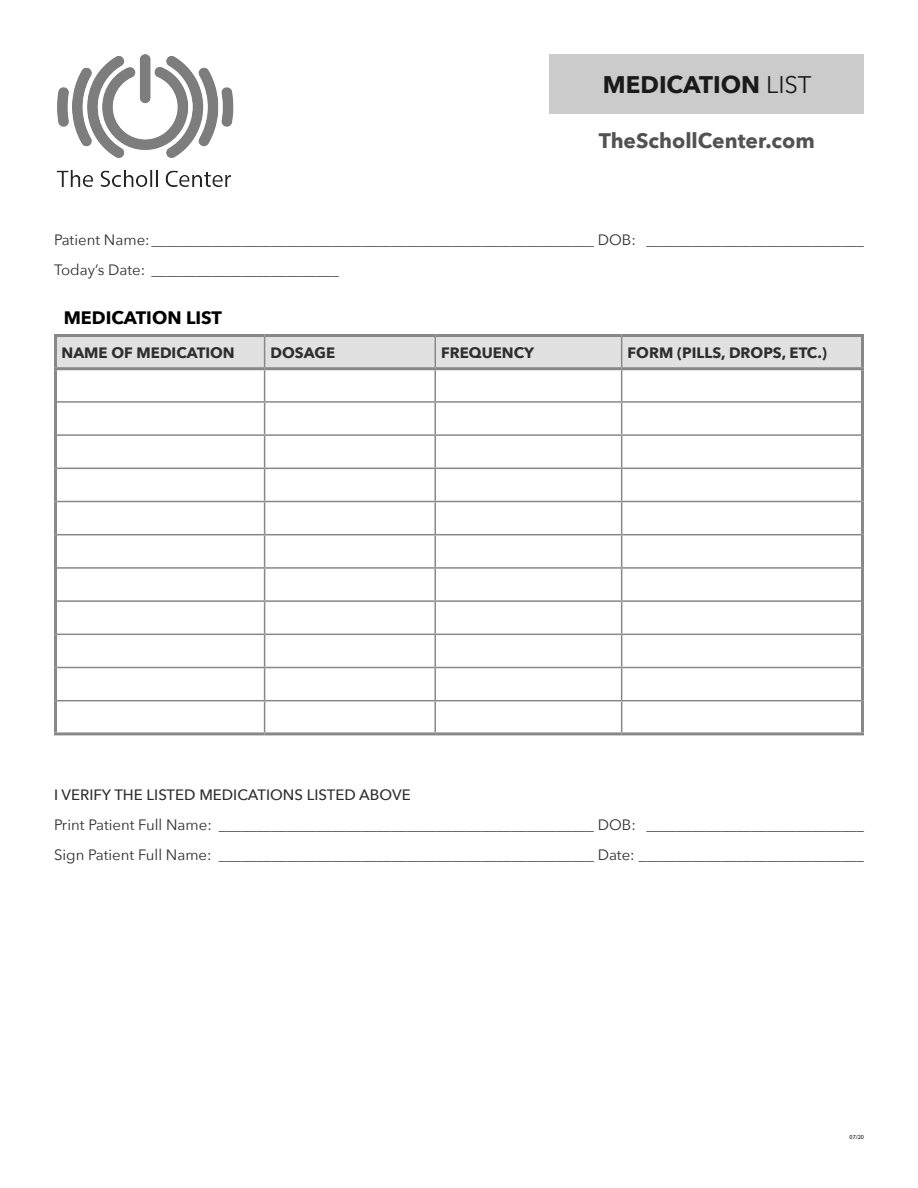
<style>
.page{position:relative;width:918px;height:1188px;background:#fff}
.page>*{position:absolute;margin:0;border:0;box-sizing:border-box;transform-origin:0 0}
.t1{font:700 24px "Avenir Next LT Pro";color:#1a1a1a}
.t2{font:700 21px "Avenir Next LT Pro";color:#525252}
.t3{font:700 18px "Avenir Next LT Pro";color:#000}
.t4{font:15px "Avenir Next LT Pro";color:#2e2e2e}
.t5{font:700 15px "Avenir Next LT Pro";color:#2e2e2e}
.t6{font:500 15px "Avenir Next LT Pro";color:#2e2e2e}
.t7{font:6px "Myriad Pro";color:#000}
.s1{font-weight:400}
</style>
<div class="page">
<div style="left:550px;top:54px;width:314px;height:60px;background:#cbcbcb"></div>
<div style="left:57px;top:337px;width:804px;height:30px;background:#e1e1e1"></div>
<hr style="left:264px;top:337px;width:1px;height:30px;background:#888">
<hr style="left:434px;top:337px;width:2px;height:30px;background:#888">
<hr style="left:621px;top:337px;width:1px;height:30px;background:#888">
<hr style="left:54px;top:334px;width:211px;height:3px;background:#888">
<hr style="left:54px;top:337px;width:3px;height:30px;background:#888">
<hr style="left:265px;top:334px;width:170px;height:3px;background:#888">
<hr style="left:435px;top:334px;width:187px;height:3px;background:#888">
<hr style="left:622px;top:334px;width:242px;height:3px;background:#888">
<hr style="left:861px;top:337px;width:3px;height:30px;background:#888">
<hr style="left:54px;top:367px;width:211px;height:3px;background:#888">
<hr style="left:54px;top:370px;width:3px;height:32px;background:#888">
<hr style="left:265px;top:367px;width:170px;height:3px;background:#888">
<hr style="left:435px;top:367px;width:187px;height:3px;background:#888">
<hr style="left:622px;top:367px;width:242px;height:3px;background:#888">
<hr style="left:861px;top:370px;width:3px;height:32px;background:#888">
<hr style="left:54px;top:402px;width:3px;height:33px;background:#888">
<hr style="left:861px;top:402px;width:3px;height:33px;background:#888">
<hr style="left:54px;top:435px;width:3px;height:33px;background:#888">
<hr style="left:861px;top:435px;width:3px;height:33px;background:#888">
<hr style="left:54px;top:468px;width:3px;height:34px;background:#888">
<hr style="left:861px;top:468px;width:3px;height:34px;background:#888">
<hr style="left:54px;top:502px;width:3px;height:33px;background:#888">
<hr style="left:861px;top:502px;width:3px;height:33px;background:#888">
<hr style="left:54px;top:535px;width:3px;height:33px;background:#888">
<hr style="left:861px;top:535px;width:3px;height:33px;background:#888">
<hr style="left:54px;top:568px;width:3px;height:33px;background:#888">
<hr style="left:861px;top:568px;width:3px;height:33px;background:#888">
<hr style="left:54px;top:601px;width:3px;height:33px;background:#888">
<hr style="left:861px;top:601px;width:3px;height:33px;background:#888">
<hr style="left:54px;top:634px;width:3px;height:34px;background:#888">
<hr style="left:861px;top:634px;width:3px;height:34px;background:#888">
<hr style="left:54px;top:668px;width:3px;height:33px;background:#888">
<hr style="left:861px;top:668px;width:3px;height:33px;background:#888">
<hr style="left:54px;top:701px;width:3px;height:31px;background:#888">
<hr style="left:861px;top:701px;width:3px;height:31px;background:#888">
<hr style="left:54px;top:732px;width:211px;height:3px;background:#888">
<hr style="left:265px;top:732px;width:170px;height:3px;background:#888">
<hr style="left:435px;top:732px;width:187px;height:3px;background:#888">
<hr style="left:622px;top:732px;width:242px;height:3px;background:#888">
<hr style="left:264px;top:370px;width:1px;height:31px;background:#888">
<hr style="left:434px;top:370px;width:2px;height:31px;background:#888">
<hr style="left:621px;top:370px;width:1px;height:31px;background:#888">
<hr style="left:57px;top:401px;width:208px;height:2px;background:#888">
<hr style="left:265px;top:401px;width:170px;height:2px;background:#888">
<hr style="left:264px;top:403px;width:1px;height:31px;background:#888">
<hr style="left:435px;top:401px;width:187px;height:2px;background:#888">
<hr style="left:434px;top:403px;width:2px;height:31px;background:#888">
<hr style="left:622px;top:401px;width:239px;height:2px;background:#888">
<hr style="left:621px;top:403px;width:1px;height:31px;background:#888">
<hr style="left:57px;top:434px;width:208px;height:2px;background:#888">
<hr style="left:265px;top:434px;width:170px;height:2px;background:#888">
<hr style="left:264px;top:436px;width:1px;height:32px;background:#888">
<hr style="left:435px;top:434px;width:187px;height:2px;background:#888">
<hr style="left:434px;top:436px;width:2px;height:32px;background:#888">
<hr style="left:622px;top:434px;width:239px;height:2px;background:#888">
<hr style="left:621px;top:436px;width:1px;height:32px;background:#888">
<hr style="left:57px;top:468px;width:208px;height:1px;background:#888">
<hr style="left:265px;top:468px;width:170px;height:1px;background:#888">
<hr style="left:264px;top:469px;width:1px;height:32px;background:#888">
<hr style="left:435px;top:468px;width:187px;height:1px;background:#888">
<hr style="left:434px;top:469px;width:2px;height:32px;background:#888">
<hr style="left:622px;top:468px;width:239px;height:1px;background:#888">
<hr style="left:621px;top:469px;width:1px;height:32px;background:#888">
<hr style="left:264px;top:502px;width:1px;height:32px;background:#888">
<hr style="left:434px;top:502px;width:2px;height:32px;background:#888">
<hr style="left:621px;top:502px;width:1px;height:32px;background:#888">
<hr style="left:264px;top:535px;width:1px;height:32px;background:#888">
<hr style="left:434px;top:535px;width:2px;height:32px;background:#888">
<hr style="left:621px;top:535px;width:1px;height:32px;background:#888">
<hr style="left:264px;top:569px;width:1px;height:31px;background:#888">
<hr style="left:434px;top:569px;width:2px;height:31px;background:#888">
<hr style="left:621px;top:569px;width:1px;height:31px;background:#888">
<hr style="left:264px;top:602px;width:1px;height:32px;background:#888">
<hr style="left:434px;top:602px;width:2px;height:32px;background:#888">
<hr style="left:621px;top:602px;width:1px;height:32px;background:#888">
<hr style="left:264px;top:635px;width:1px;height:32px;background:#888">
<hr style="left:434px;top:635px;width:2px;height:32px;background:#888">
<hr style="left:621px;top:635px;width:1px;height:32px;background:#888">
<hr style="left:264px;top:668px;width:1px;height:32px;background:#888">
<hr style="left:434px;top:668px;width:2px;height:32px;background:#888">
<hr style="left:621px;top:668px;width:1px;height:32px;background:#888">
<hr style="left:264px;top:701px;width:1px;height:31px;background:#888">
<hr style="left:434px;top:701px;width:2px;height:31px;background:#888">
<hr style="left:621px;top:701px;width:1px;height:31px;background:#888">
<hr style="left:57px;top:501px;width:208px;height:1px;background:#888">
<hr style="left:265px;top:501px;width:170px;height:1px;background:#888">
<hr style="left:435px;top:501px;width:187px;height:1px;background:#888">
<hr style="left:622px;top:501px;width:239px;height:1px;background:#888">
<hr style="left:57px;top:534px;width:208px;height:1px;background:#888">
<hr style="left:265px;top:534px;width:170px;height:1px;background:#888">
<hr style="left:435px;top:534px;width:187px;height:1px;background:#888">
<hr style="left:622px;top:534px;width:239px;height:1px;background:#888">
<hr style="left:57px;top:567px;width:208px;height:2px;background:#888">
<hr style="left:265px;top:567px;width:170px;height:2px;background:#888">
<hr style="left:435px;top:567px;width:187px;height:2px;background:#888">
<hr style="left:622px;top:567px;width:239px;height:2px;background:#888">
<hr style="left:57px;top:600px;width:208px;height:2px;background:#888">
<hr style="left:265px;top:600px;width:170px;height:2px;background:#888">
<hr style="left:435px;top:600px;width:187px;height:2px;background:#888">
<hr style="left:622px;top:600px;width:239px;height:2px;background:#888">
<hr style="left:57px;top:634px;width:208px;height:1px;background:#888">
<hr style="left:265px;top:634px;width:170px;height:1px;background:#888">
<hr style="left:435px;top:634px;width:187px;height:1px;background:#888">
<hr style="left:622px;top:634px;width:239px;height:1px;background:#888">
<hr style="left:57px;top:667px;width:208px;height:1px;background:#888">
<hr style="left:265px;top:667px;width:170px;height:1px;background:#888">
<hr style="left:435px;top:667px;width:187px;height:1px;background:#888">
<hr style="left:622px;top:667px;width:239px;height:1px;background:#888">
<hr style="left:57px;top:700px;width:208px;height:1px;background:#888">
<hr style="left:265px;top:700px;width:170px;height:1px;background:#888">
<hr style="left:435px;top:700px;width:187px;height:1px;background:#888">
<hr style="left:622px;top:700px;width:239px;height:1px;background:#888">
<img style="left:56px;top:54px;width:178px;height:133px">
<p class="t1" style="left:603px;top:70px;width:210px">MEDICATION <span class="s1">LIST</span></p>
<p class="t2" style="left:599px;top:128px;width:218px">TheSchollCenter.com</p>
<p class="t4" style="left:54px;top:231px;width:811px">Patient Name:___________________________________________________________ DOB: _____________________________</p>
<p class="t4" style="left:54px;top:261px;width:286px">Today’s Date: _________________________</p>
<p class="t3" style="left:64px;top:307px;width:160px">MEDICATION LIST</p>
<p class="t5" style="left:62px;top:343px;width:175px">NAME OF MEDICATION</p>
<p class="t5" style="left:271px;top:343px;width:66px">DOSAGE</p>
<p class="t5" style="left:441px;top:343px;width:94px">FREQUENCY</p>
<p class="t5" style="left:628px;top:343px;width:201px">FORM (PILLS, DROPS, ETC.)</p>
<p class="t6" style="left:54px;top:785px;width:358px">I VERIFY THE LISTED MEDICATIONS LISTED ABOVE</p>
<p class="t4" style="left:54px;top:816px;width:811px">Print Patient Full Name: __________________________________________________ DOB: _____________________________</p>
<p class="t4" style="left:54px;top:846px;width:811px">Sign Patient Full Name: __________________________________________________ Date: ______________________________</p>
<p class="t7" style="left:850px;top:1133px;width:16px">07/20</p>
</div>
